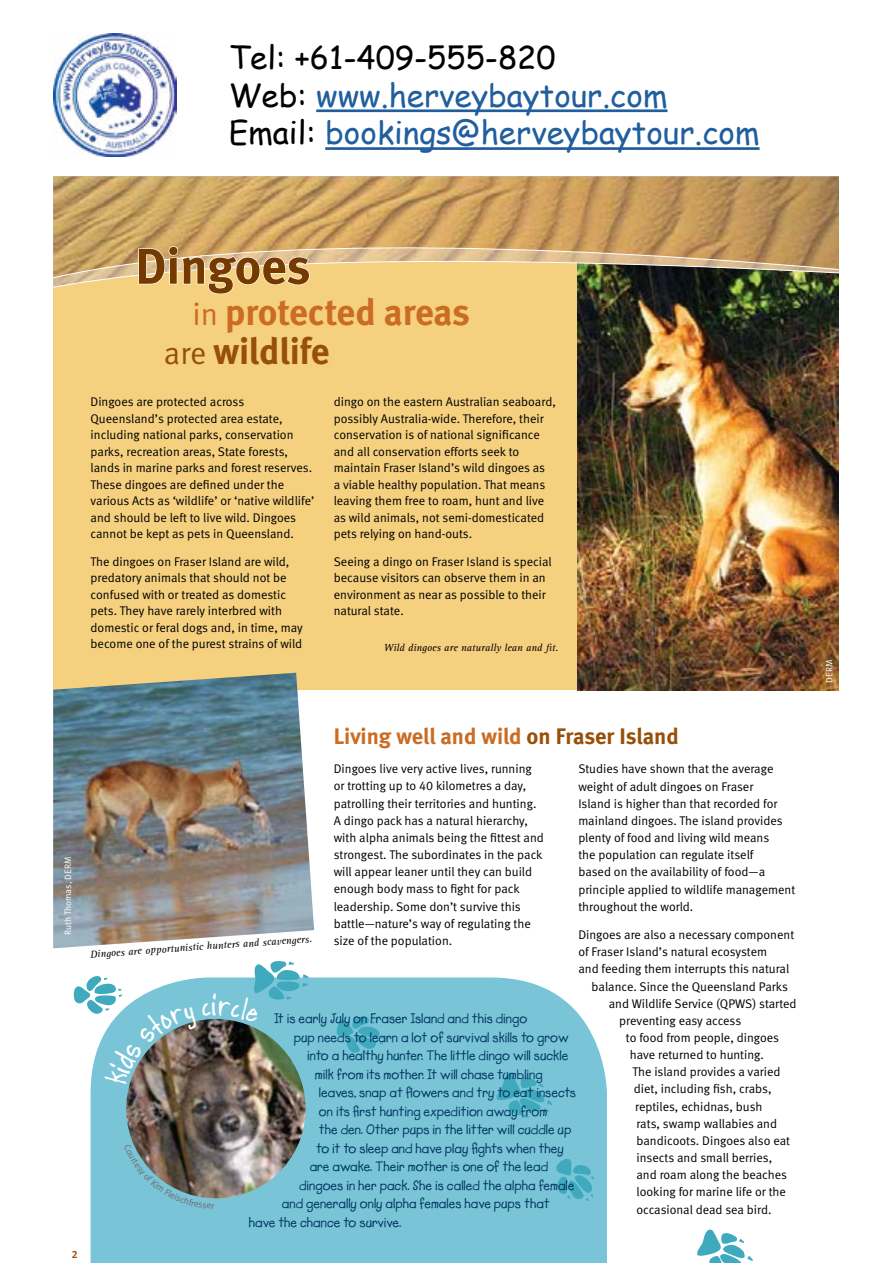
<style>
.page{position:relative;width:893px;height:1263px;background:#fff}
.page>*{position:absolute;margin:0;border:0;box-sizing:border-box;transform-origin:0 0}
.t1{font:50.1px "Meta Bold LF";letter-spacing:-.005em;color:#753a00}
.t2{font:36.9px/39.6px "Meta Bold LF";letter-spacing:-.005em;color:#cb6c23}
.t3{font:31.5px/37.8px "Comic Sans MS";color:#215e9e}
.t4{font:22.5px "Meta Bold LF";color:#cb6c23}
.t5{font:700 13.95px "Lemonade ICG";color:#003762}
.t6{font:12.6px/16.5px "Meta Normal LF";color:#000}
.t7{font:italic 10.5px "Rotis Serif";color:#000}
.t8{font:10.5px "Meta Bold LF";color:#a1501c}
.t9{font:9.3px "Meta Normal LF";color:#fff}
.s1{color:#000}
.s2{font-family:"Meta Normal LF";font-size:31.65px}
.s3{font-family:"Meta Normal LF";font-size:31.65px;color:#984f08}
.s4{color:#984f08}
</style>
<div class="page">
<img style="left:53px;top:34px;width:123px;height:122px">
<hr style="left:316px;top:109px;width:351px;height:3px;background:#215e9e">
<hr style="left:325px;top:147px;width:434px;height:3px;background:#215e9e">
<div style="left:53px;top:176px;width:786px;height:514px;background:#f5d07e"></div>
<div style="left:91px;top:977px;width:516px;height:286px;background:#79c4d6"></div>
<img style="left:577px;top:353px;width:262px;height:337px">
<svg style="left:697px;top:1229px;width:56px;height:34px"></svg>
<img style="left:53px;top:176px;width:786px;height:43px">
<img style="left:53px;top:219px;width:786px;height:134px">
<img style="left:53px;top:673px;width:261px;height:275px">
<svg style="left:138px;top:245px;width:172px;height:50px"></svg>
<svg style="left:336px;top:1016px;width:48px;height:37px;background:#5eb7ca"></svg>
<svg style="left:496px;top:1073px;width:56px;height:45px;background:#60b9cb"></svg>
<svg style="left:556px;top:1156px;width:38px;height:45px;background:#5db7ca"></svg>
<img style="left:73px;top:961px;width:249px;height:253px">
<h3 class="t3" style="left:229px;top:37px;width:532px"><span class="s1">Tel: +61-409-555-820<br>Web:</span> www.herveybaytour.com<br><span class="s1">Email:</span> bookings@herveybaytour.com</h3>
<h1 class="t1" style="left:135px;top:237px;width:177px">Dingoes</h1>
<h2 class="t2" style="left:164px;top:292px;width:307px;text-indent:29px"><span class="s2">in</span> protected areas <span class="s3">are</span> <span class="s4">wildlife</span></h2>
<p class="t6" style="left:91px;top:393px;width:225px">Dingoes are protected across Queensland’s protected area estate, including national parks, conservation parks, recreation areas, State forests, lands in marine parks and forest reserves.<br>These dingoes are defined under the various Acts as ‘wildlife’ or ‘native wildlife’ and should be left to live wild. Dingoes cannot be kept as pets in Queensland.</p>
<p class="t6" style="left:91px;top:553px;width:214px">The dingoes on Fraser Island are wild, predatory animals that should not be confused with or treated as domestic pets. They have rarely interbred with domestic or feral dogs and, in time, may become one of the purest strains of wild</p>
<p class="t6" style="left:334px;top:393px;width:224px">dingo on the eastern Australian seaboard, possibly Australia-wide. Therefore, their conservation is of national significance and all conservation efforts seek to maintain Fraser Island’s wild dingoes as<br>a viable healthy population. That means leaving them free to roam, hunt and live as wild animals, not semi-domesticated pets relying on hand-outs.</p>
<p class="t6" style="left:334px;top:553px;width:219px">Seeing a dingo on Fraser Island is special because visitors can observe them in an environment as near as possible to their natural state.</p>
<p class="t7" style="left:384px;top:642px;width:176px">Wild dingoes are naturally lean and fit.</p>
<p class="t9" style="left:62px;top:935px;width:80px;rotate:-90deg">Ruth Thomas, DERM</p>
<p class="t8" style="left:72px;top:1248px;width:7px">2</p>
<h3 class="t4" style="left:334px;top:723px;width:346px">Living well and wild <span class="s4">on Fraser Island</span></h3>
<p class="t6" style="left:334px;top:760px;width:212px;line-height:17.1px">Dingoes live very active lives, running or trotting up to 40 kilometres a day, patrolling their territories and hunting.<br>A dingo pack has a natural hierarchy, with alpha animals being the fittest and strongest. The subordinates in the pack will appear leaner until they can build enough body mass to fight for pack leadership. Some don’t survive this battle—nature’s way of regulating the size of the population.</p>
<p class="t6" style="left:578px;top:760px;width:218px;line-height:17.1px">Studies have shown that the average weight of adult dingoes on Fraser<br>Island is higher than that recorded for mainland dingoes. The island provides plenty of food and living wild means<br>the population can regulate itself<br>based on the availability of food—a principle applied to wildlife management throughout the world.</p>
<p class="t6" style="left:578px;top:926px;width:217px">Dingoes are also a necessary component</p>
<p class="t6" style="left:578px;top:943px;width:190px">of Fraser Island’s natural ecosystem</p>
<p class="t6" style="left:578px;top:960px;width:212px">and feeding them interrupts this natural</p>
<p class="t6" style="left:592px;top:978px;width:198px">balance. Since the Queensland Parks</p>
<p class="t6" style="left:609px;top:995px;width:189px">and Wildlife Service (QPWS) started</p>
<p class="t6" style="left:619px;top:1012px;width:123px">preventing easy access</p>
<p class="t6" style="left:626px;top:1029px;width:155px">to food from people, dingoes</p>
<p class="t6" style="left:630px;top:1046px;width:136px">have returned to hunting.</p>
<p class="t6" style="left:632px;top:1063px;width:149px">The island provides a varied</p>
<p class="t6" style="left:634px;top:1081px;width:139px">diet, including fish, crabs,</p>
<p class="t6" style="left:635px;top:1098px;width:129px">reptiles, echidnas, bush</p>
<p class="t6" style="left:636px;top:1115px;width:142px">rats, swamp wallabies and</p>
<p class="t6" style="left:636px;top:1132px;width:155px">bandicoots. Dingoes also eat</p>
<p class="t6" style="left:636px;top:1149px;width:137px">insects and small berries,</p>
<p class="t6" style="left:636px;top:1166px;width:152px">and roam along the beaches</p>
<p class="t6" style="left:636px;top:1183px;width:151px">looking for marine life or the</p>
<p class="t6" style="left:636px;top:1201px;width:137px">occasional dead sea bird.</p>
<p class="t7" style="left:90px;top:948px;width:224px;rotate:-4deg">Dingoes are opportunistic hunters and scavengers.</p>
<p class="t5" style="left:274px;top:1010px;width:255px">It is early July on Fraser Island and this dingo</p>
<p class="t5" style="left:294px;top:1029px;width:276px">pup needs to learn a lot of survival skills to grow</p>
<p class="t5" style="left:307px;top:1047px;width:263px">into a healthy hunter. The little dingo will suckle</p>
<p class="t5" style="left:315px;top:1066px;width:229px">milk from its mother. It will chase tumbling</p>
<p class="t5" style="left:319px;top:1084px;width:259px">leaves, snap at flowers and try to eat insects</p>
<p class="t5" style="left:319px;top:1103px;width:230px">on its first hunting expedition away from</p>
<p class="t5" style="left:319px;top:1121px;width:254px">the den. Other pups in the litter will cuddle up</p>
<p class="t5" style="left:316px;top:1140px;width:249px">to it to sleep and have play fights when they</p>
<p class="t5" style="left:310px;top:1158px;width:240px">are awake. Their mother is one of the lead</p>
<p class="t5" style="left:299px;top:1177px;width:277px">dingoes in her pack. She is called the alpha female</p>
<p class="t5" style="left:282px;top:1195px;width:269px">and generally only alpha females have pups that</p>
<p class="t5" style="left:249px;top:1214px;width:154px">have the chance to survive.</p>
<p class="t9" style="left:824px;top:683px;width:24px;rotate:-90deg">DERM</p>
</div>
